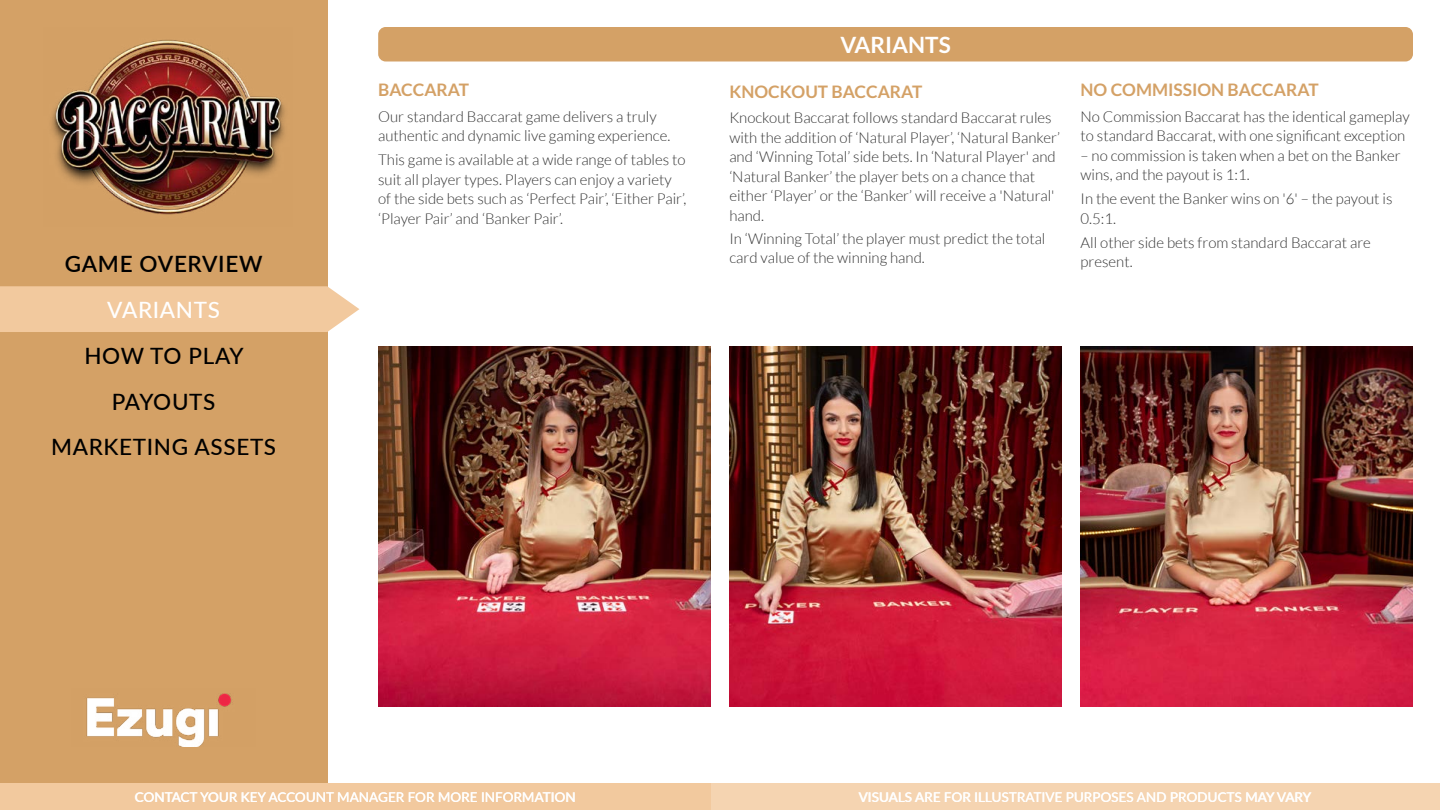
<style>
.page{position:relative;width:1440px;height:810px;background:#fff}
.page>*{position:absolute;margin:0;border:0;box-sizing:border-box;transform-origin:0 0}
.t1{font:500 22.5px/45.8px "Lato";letter-spacing:.03em;color:#000;text-align:center}
.t2{font:600 22.5px "Lato";letter-spacing:.03em;color:#000}
.t3{font:700 22.5px "Lato";color:#fff}
.t4{font:500 22.5px "Lato";letter-spacing:.03em;color:#fff}
.t5{font:700 17.25px "Lato";color:#d4a166}
.t6{font:300 15px/19.5px "Lato";color:#333}
.t7{font:13.5px "Lato";color:#fff}
</style>
<div class="page">
<div style="left:0;top:0;width:327px;height:783px;background:#d4a166"></div>
<div style="left:0;top:783px;width:1440px;height:27px;background:#f5d4b1"></div>
<div style="left:0;top:783px;width:711px;height:27px;background:#f2c99e"></div>
<img style="left:51px;top:39px;width:234px;height:176px">
<img style="left:86px;top:693px;width:146px;height:54px">
<div style="left:378px;top:27px;width:1035px;height:35px;background:#d4a166;border-radius:8px"></div>
<img style="left:378px;top:346px;width:333px;height:360px">
<img style="left:1081px;top:346px;width:332px;height:360px">
<div style="left:0;top:286px;width:359px;height:46px;background:#f2c99e"></div>
<img style="left:729px;top:346px;width:333px;height:360px">
<h1 class="t2" style="left:65px;top:248px;width:199px">GAME OVERVIEW</h1>
<h1 class="t4" style="left:107px;top:294px;width:114px">VARIANTS</h1>
<h1 class="t1" style="left:51px;top:332px;width:227px">HOW TO PLAY<br>PAYOUTS<br>MARKETING ASSETS</h1>
<p class="t5" style="left:378px;top:80px;width:92px">BACCARAT</p>
<p class="t6" style="left:378px;top:107px;width:294px">Our standard Baccarat game delivers a truly authentic and dynamic live gaming experience.</p>
<p class="t6" style="left:378px;top:150px;width:310px">This game is available at a wide range of tables to suit all player types. Players can enjoy a variety of the side bets such as ‘Perfect Pair’, ‘Either Pair’, ‘Player Pair’ and ‘Banker Pair’.</p>
<h1 class="t3" style="left:840px;top:32px;width:112px">VARIANTS</h1>
<p class="t5" style="left:729px;top:82px;width:195px">KNOCKOUT BACCARAT</p>
<p class="t6" style="left:729px;top:108px;width:332px">Knockout Baccarat follows standard Baccarat rules with the addition of ‘Natural Player’, ‘Natural Banker’ and ‘Winning Total’ side bets. In ‘Natural Player' and ‘Natural Banker’ the player bets on a chance that either ‘Player’ or the ‘Banker’ will receive a 'Natural' hand.</p>
<p class="t6" style="left:729px;top:229px;width:318px">In ‘Winning Total’ the player must predict the total card value of the winning hand.</p>
<p class="t5" style="left:1081px;top:80px;width:240px">NO COMMISSION BACCARAT</p>
<p class="t6" style="left:1081px;top:107px;width:331px">No Commission Baccarat has the identical gameplay to standard Baccarat, with one significant exception</p>
<p class="t6" style="left:1081px;top:146px;width:322px">– no commission is taken when a bet on the Banker wins, and the payout is 1:1.</p>
<p class="t6" style="left:1081px;top:189px;width:313px">In the event the Banker wins on '6' – the payout is<br>0.5:1.</p>
<p class="t6" style="left:1081px;top:233px;width:292px">All other side bets from standard Baccarat are present.</p>
<p class="t7" style="left:135px;top:787px;width:442px">CONTACT YOUR KEY ACCOUNT MANAGER FOR MORE INFORMATION</p>
<p class="t7" style="left:859px;top:787px;width:453px">VISUALS ARE FOR ILLUSTRATIVE PURPOSES AND PRODUCTS MAY VARY</p>
</div>
